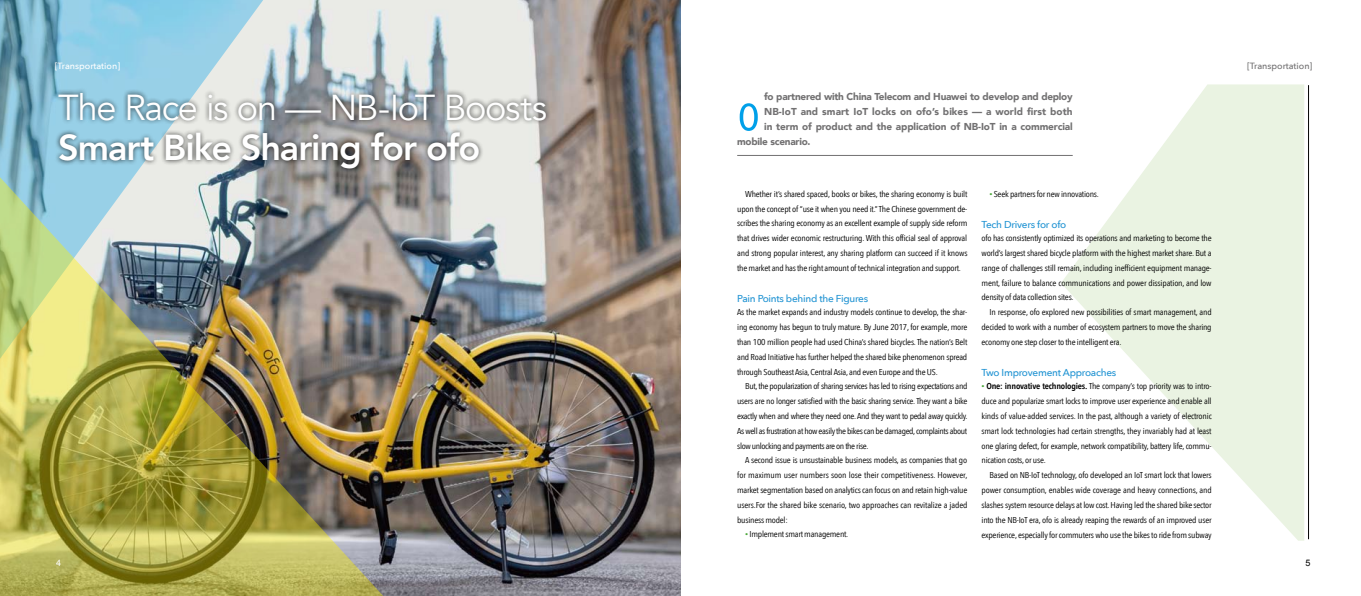
<style>
.page{position:relative;width:1361px;height:596px;background:#fff}
.page>*{position:absolute;margin:0;border:0;box-sizing:border-box;transform-origin:0 0}
.t1{font:52.4px "Avenir Next Condensed";color:#00a0e9}
.t2{font:36px "Avenir";letter-spacing:-.04em;color:#fff}
.t3{font:800 36px "Avenir";letter-spacing:-.03em;color:#fff}
.t4{font:900 10px "Avenir";letter-spacing:-.01em;color:#727172}
.t5{font:500 10px "Avenir Next";letter-spacing:-.025em;color:#2294d3}
.t6{font:500 9px "Avenir Next";color:#fff}
.t7{font:500 9px "Avenir Next";color:#727172}
.t8{font:9px "Arial";color:#fff}
.t9{font:9px "Arial";color:#000}
.t10{font:8.5px/14.8px "Avenir Next Condensed";letter-spacing:-.025em;color:#000;text-align:justify;scale:1.1 1}
.s1{font-family:"Arial";font-size:8px;color:#48a637}
.s2{font-weight:600}
</style>
<div class="page">
<svg style="left:1061px;top:84px;width:243px;height:456px;fill:#eaf3e2"></svg>
<img style="left:269px;top:0;width:411px;height:595px">
<svg style="left:0;top:0;width:269px;height:168px;background:#91c4d8"></svg>
<img style="left:0;top:168px;width:391px;height:427px">
<div style="left:53px;top:87px;width:556px;height:132px;background:#000;opacity:.75"></div>
<hr style="left:737px;top:155px;width:335px;height:1px;background:#727172">
<hr style="left:1308px;top:85px;width:1px;height:454px;background:#000">
<p class="t6" style="left:55px;top:58px;width:67px">[Transportation]</p>
<p class="t7" style="left:1247px;top:58px;width:67px">[Transportation]</p>
<h2 class="t2" style="left:58px;top:86px;width:490px">The Race is on — NB-IoT Boosts</h2>
<h2 class="t3" style="left:58px;top:119px;width:424px">Smart Bike Sharing for ofo</h2>
<p class="t4" style="left:764px;top:88px;width:310px">fo partnered with China Telecom and Huawei to develop and deploy</p>
<p class="t4" style="left:764px;top:103px;width:310px">NB-IoT and smart IoT locks on ofo’s bikes — a world first both</p>
<p class="t4" style="left:764px;top:118px;width:310px">in term of product and the application of NB-IoT in a commercial</p>
<p class="t4" style="left:737px;top:133px;width:75px">mobile scenario.</p>
<h1 class="t1" style="left:737px;top:67px;width:25px">o</h1>
<p class="t10" style="left:737px;top:186px;width:211px;text-indent:8px">Whether it’s shared spaced, books or bikes, the sharing economy is built upon the concept of “use it when you need it.” The Chinese government de&shy;scribes the sharing economy as an excellent example of supply side reform that drives wider economic restructuring. With this official seal of approval and strong popular interest, any sharing platform can succeed if it knows the market and has the right amount of technical integration and support.</p>
<p class="t5" style="left:737px;top:289px;width:132px">Pain Points behind the Figures</p>
<p class="t10" style="left:737px;top:304px;width:211px">As the market expands and industry models continue to develop, the shar&shy;ing economy has begun to truly mature. By June 2017, for example, more than 100 million people had used China’s shared bicycles. The nation’s Belt and Road Initiative has further helped the shared bike phenomenon spread through Southeast Asia, Central Asia, and even Europe and the US.</p>
<p class="t10" style="left:737px;top:378px;width:211px;text-indent:8px">But, the popularization of sharing services has led to rising expectations and users are no longer satisfied with the basic sharing service. They want a bike exactly when and where they need one. And they want to pedal away quickly.<br>As well as frustration at how easily the bikes can be damaged, complaints about slow unlocking and payments are on the rise.</p>
<p class="t10" style="left:737px;top:452px;width:211px;text-indent:8px">A second issue is unsustainable business models, as companies that go for maximum user numbers soon lose their competitiveness. However, market segmentation based on analytics can focus on and retain high-value users.For the shared bike scenario, two approaches can revitalize a jaded business model:</p>
<p class="t10" style="left:745px;top:526px;width:95px"><span class="s1">•</span> Implement smart management.</p>
<p class="t10" style="left:989px;top:186px;width:101px"><span class="s1">•</span> Seek partners for new innovations.</p>
<p class="t5" style="left:981px;top:215px;width:86px">Tech Drivers for ofo</p>
<p class="t10" style="left:981px;top:230px;width:211px">ofo has consistently optimized its operations and marketing to become the world’s largest shared bicycle platform with the highest market share. But a range of challenges still remain, including inefficient equipment manage&shy;ment, failure to balance communications and power dissipation, and low density of data collection sites.</p>
<p class="t10" style="left:981px;top:304px;width:211px;text-indent:8px">In response, ofo explored new possibilities of smart management, and decided to work with a number of ecosystem partners to move the sharing economy one step closer to the intelligent era.</p>
<p class="t5" style="left:981px;top:363px;width:136px">Two Improvement Approaches</p>
<p class="t10" style="left:981px;top:378px;width:211px"><span class="s1">•</span> <span class="s2">One: innovative technologies.</span> The company’s top priority was to intro&shy;duce and popularize smart locks to improve user experience and enable all kinds of value-added services. In the past, although a variety of electronic smart lock technologies had certain strengths, they invariably had at least one glaring defect, for example, network compatibility, battery life, commu&shy;nication costs, or use.</p>
<p class="t10" style="left:981px;top:467px;width:211px;text-indent:8px">Based on NB-IoT technology, ofo developed an IoT smart lock that lowers power consumption, enables wide coverage and heavy connections, and slashes system resource delays at low cost. Having led the shared bike sector into the NB-IoT era, ofo is already reaping the rewards of an improved user experience, especially for commuters who use the bikes to ride from subway</p>
<p class="t8" style="left:56px;top:556px;width:7px">4</p>
<p class="t9" style="left:1305px;top:556px;width:7px">5</p>
</div>
